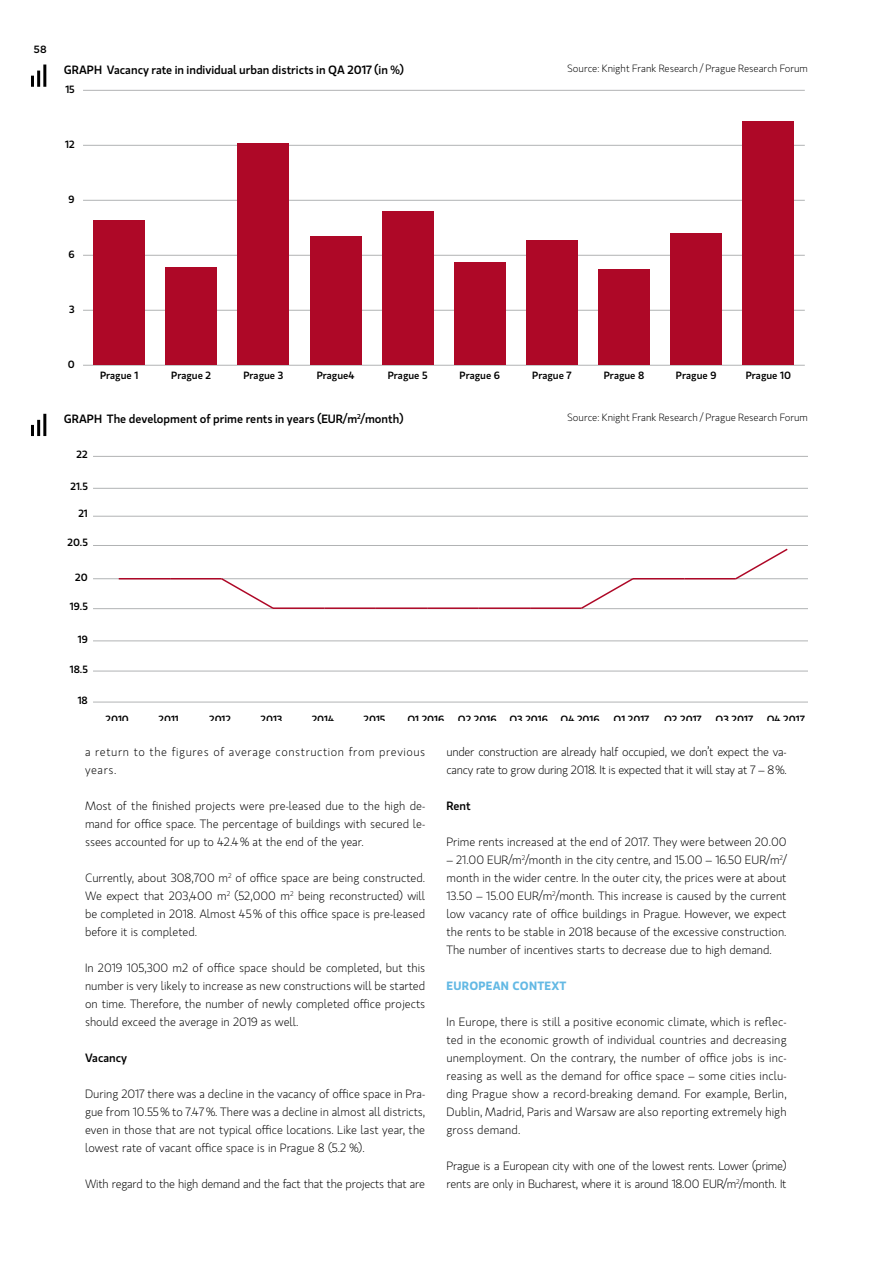
<style>
.page{position:relative;width:893px;height:1263px;background:#fff}
.page>*{position:absolute;margin:0;border:0;box-sizing:border-box;transform-origin:0 0}
.t1{font:300 12px/18px "Gloriola Std";color:#000;text-align:justify}
.t2{font:300 12px/18px "Gloriola Std";letter-spacing:-.02em;color:#000}
.t3{font:500 12px "Gloriola Std";color:#000}
.t4{font:300 12px/18px "Gloriola Std";letter-spacing:.045em;color:#000}
.t5{font:600 12px "Gloriola Std";letter-spacing:.02em;color:#64b9e4}
.t6{font:500 10.5px "Gloriola Std";color:#000}
.t7{font:300 10.5px "Gloriola Std";color:#000}
.t8{font:500 10.5px "Gotham";color:#000}
</style>
<div class="page">
<hr style="left:83px;top:365px;width:722px;height:1px;background:#b1b3b4">
<hr style="left:83px;top:310px;width:722px;height:1px;background:#b1b3b4">
<hr style="left:83px;top:255px;width:722px;height:1px;background:#b1b3b4">
<hr style="left:83px;top:200px;width:722px;height:1px;background:#b1b3b4">
<hr style="left:83px;top:145px;width:722px;height:1px;background:#b1b3b4">
<hr style="left:83px;top:90px;width:722px;height:1px;background:#b1b3b4">
<div style="left:93px;top:220px;width:52px;height:145px;background:#ae0827"></div>
<div style="left:165px;top:268px;width:52px;height:97px;background:#ae0827"></div>
<div style="left:237px;top:143px;width:52px;height:222px;background:#ae0827"></div>
<div style="left:310px;top:236px;width:51px;height:129px;background:#ae0827"></div>
<div style="left:382px;top:211px;width:52px;height:154px;background:#ae0827"></div>
<div style="left:454px;top:262px;width:52px;height:103px;background:#ae0827"></div>
<div style="left:526px;top:240px;width:52px;height:125px;background:#ae0827"></div>
<div style="left:598px;top:269px;width:52px;height:96px;background:#ae0827"></div>
<div style="left:670px;top:233px;width:52px;height:132px;background:#ae0827"></div>
<div style="left:742px;top:121px;width:52px;height:244px;background:#ae0827"></div>
<hr style="left:43px;top:65px;width:3px;height:22px;background:#000">
<hr style="left:37px;top:71px;width:3px;height:16px;background:#000">
<svg style="left:31px;top:76px;width:3px;height:11px"></svg>
<hr style="left:93px;top:578px;width:715px;height:1px;background:#b1b3b4">
<hr style="left:93px;top:516px;width:715px;height:1px;background:#b1b3b4">
<hr style="left:93px;top:545px;width:715px;height:1px;background:#b1b3b4">
<hr style="left:93px;top:456px;width:715px;height:1px;background:#b1b3b4">
<hr style="left:93px;top:640px;width:715px;height:1px;background:#b1b3b4">
<hr style="left:93px;top:608px;width:715px;height:1px;background:#b1b3b4">
<hr style="left:93px;top:702px;width:715px;height:1px;background:#b1b3b4">
<hr style="left:93px;top:671px;width:715px;height:1px;background:#b1b3b4">
<hr style="left:93px;top:488px;width:715px;height:1px;background:#b1b3b4">
<hr style="left:119px;top:578px;width:51px;height:1px;background:#ae0827">
<hr style="left:170px;top:578px;width:52px;height:1px;background:#ae0827">
<svg style="left:220px;top:578px;width:55px;height:32px"></svg>
<hr style="left:273px;top:607px;width:51px;height:2px;background:#ae0827">
<hr style="left:324px;top:607px;width:52px;height:2px;background:#ae0827">
<hr style="left:376px;top:607px;width:51px;height:2px;background:#ae0827">
<hr style="left:427px;top:607px;width:52px;height:2px;background:#ae0827">
<hr style="left:479px;top:607px;width:51px;height:2px;background:#ae0827">
<hr style="left:530px;top:607px;width:51px;height:2px;background:#ae0827">
<svg style="left:579px;top:578px;width:56px;height:32px"></svg>
<hr style="left:633px;top:578px;width:51px;height:1px;background:#ae0827">
<hr style="left:684px;top:578px;width:52px;height:1px;background:#ae0827">
<svg style="left:734px;top:548px;width:55px;height:32px"></svg>
<hr style="left:43px;top:414px;width:3px;height:22px;background:#000">
<hr style="left:37px;top:420px;width:3px;height:16px;background:#000">
<svg style="left:31px;top:425px;width:3px;height:11px"></svg>
<p class="t8" style="left:34px;top:42px;width:15px">58</p>
<p class="t3" style="left:64px;top:61px;width:342px">GRAPH Vacancy rate in individual urban districts in QA 2017 (in %)</p>
<p class="t7" style="left:567px;top:61px;width:242px">Source: Knight Frank Research / Prague Research Forum</p>
<p class="t6" style="left:65px;top:82px;width:11px">15</p>
<p class="t6" style="left:65px;top:137px;width:11px">12</p>
<p class="t6" style="left:69px;top:192px;width:8px">9</p>
<p class="t6" style="left:69px;top:247px;width:8px">6</p>
<p class="t6" style="left:69px;top:302px;width:7px">3</p>
<p class="t6" style="left:68px;top:357px;width:8px">0</p>
<p class="t6" style="left:100px;top:368px;width:40px">Prague 1</p>
<p class="t6" style="left:171px;top:368px;width:41px">Prague 2</p>
<p class="t6" style="left:243px;top:368px;width:41px">Prague 3</p>
<p class="t6" style="left:317px;top:368px;width:39px">Prague4</p>
<p class="t6" style="left:388px;top:368px;width:41px">Prague 5</p>
<p class="t6" style="left:460px;top:368px;width:42px">Prague 6</p>
<p class="t6" style="left:532px;top:368px;width:41px">Prague 7</p>
<p class="t6" style="left:604px;top:368px;width:42px">Prague 8</p>
<p class="t6" style="left:676px;top:368px;width:42px">Prague 9</p>
<p class="t6" style="left:746px;top:368px;width:47px">Prague 10</p>
<p class="t3" style="left:64px;top:410px;width:341px">GRAPH The development of prime rents in years (EUR/m<sup>2</sup>/month)</p>
<p class="t7" style="left:567px;top:410px;width:242px">Source: Knight Frank Research / Prague Research Forum</p>
<p class="t6" style="left:77px;top:447px;width:13px">22</p>
<p class="t6" style="left:70px;top:479px;width:19px">21.5</p>
<p class="t6" style="left:78px;top:506px;width:11px">21</p>
<p class="t6" style="left:67px;top:535px;width:22px">20.5</p>
<p class="t6" style="left:75px;top:569px;width:14px">20</p>
<p class="t6" style="left:70px;top:599px;width:19px">19.5</p>
<p class="t6" style="left:78px;top:632px;width:11px">19</p>
<p class="t6" style="left:70px;top:662px;width:19px">18.5</p>
<p class="t6" style="left:78px;top:693px;width:12px">18</p>
<p class="t6" style="left:106px;top:712px;width:25px">2010</p>
<p class="t6" style="left:159px;top:712px;width:22px">2011</p>
<p class="t6" style="left:209px;top:712px;width:24px">2012</p>
<p class="t6" style="left:261px;top:712px;width:23px">2013</p>
<p class="t6" style="left:312px;top:712px;width:24px">2014</p>
<p class="t6" style="left:363px;top:712px;width:23px">2015</p>
<p class="t6" style="left:407px;top:712px;width:38px">Q1 2016</p>
<p class="t6" style="left:458px;top:712px;width:143px">Q2 2016 Q3 2016 Q4 2016</p>
<p class="t6" style="left:614px;top:712px;width:37px">Q1 2017</p>
<p class="t6" style="left:664px;top:712px;width:39px">Q2 2017</p>
<p class="t6" style="left:715px;top:712px;width:39px">Q3 2017</p>
<p class="t6" style="left:767px;top:712px;width:39px">Q4 2017</p>
<p class="t4" style="left:85px;top:743px;width:342px">a return to the figures of average construction from previous years.</p>
<p class="t1" style="left:85px;top:797px;width:342px">Most of the finished projects were pre-leased due to the high de&shy;mand for office space. The percentage of buildings with secured le&shy;ssees accounted for up to 42.4% at the end of the year.</p>
<p class="t1" style="left:85px;top:869px;width:342px">Currently, about 308,700 m<sup>2</sup> of office space are being constructed.<br>We expect that 203,400 m<sup>2</sup> (52,000 m<sup>2</sup> being reconstructed) will be completed in 2018. Almost 45% of this office space is pre-leased before it is completed.</p>
<p class="t1" style="left:85px;top:959px;width:342px">In 2019 105,300 m2 of office space should be completed, but this number is very likely to increase as new constructions will be started on time. Therefore, the number of newly completed office projects should exceed the average in 2019 as well.</p>
<p class="t3" style="left:85px;top:1049px;width:44px">Vacancy</p>
<p class="t1" style="left:85px;top:1085px;width:342px">During 2017 there was a decline in the vacancy of office space in Pra&shy;gue from 10.55% to 7.47%. There was a decline in almost all districts, even in those that are not typical office locations. Like last year, the lowest rate of vacant office space is in Prague 8 (5.2 %).</p>
<p class="t2" style="left:85px;top:1175px;width:342px">With regard to the high demand and the fact that the projects that are</p>
<p class="t2" style="left:446px;top:743px;width:342px">under construction are already half occupied, we don’t expect the va&shy;cancy rate to grow during 2018. It is expected that it will stay at 7 – 8%.</p>
<p class="t3" style="left:446px;top:797px;width:26px">Rent</p>
<p class="t1" style="left:446px;top:833px;width:342px">Prime rents increased at the end of 2017. They were between 20.00</p>
<p class="t1" style="left:446px;top:851px;width:342px">– 21.00 EUR/m<sup>2</sup>/month in the city centre, and 15.00 – 16.50 EUR/m<sup>2</sup>/ month in the wider centre. In the outer city, the prices were at about 13.50 – 15.00 EUR/m<sup>2</sup>/month. This increase is caused by the current low vacancy rate of office buildings in Prague. However, we expect the rents to be stable in 2018 because of the excessive construction.<br>The number of incentives starts to decrease due to high demand.</p>
<p class="t5" style="left:446px;top:977px;width:121px">EUROPEAN CONTEXT</p>
<p class="t1" style="left:446px;top:1013px;width:342px">In Europe, there is still a positive economic climate, which is reflec&shy;ted in the economic growth of individual countries and decreasing unemployment. On the contrary, the number of office jobs is inc&shy;reasing as well as the demand for office space – some cities inclu&shy;ding Prague show a record-breaking demand. For example, Berlin, Dublin, Madrid, Paris and Warsaw are also reporting extremely high gross demand.</p>
<p class="t2" style="left:446px;top:1157px;width:342px">Prague is a European city with one of the lowest rents. Lower (prime) rents are only in Bucharest, where it is around 18.00 EUR/m<sup>2</sup>/month. It</p>
</div>
